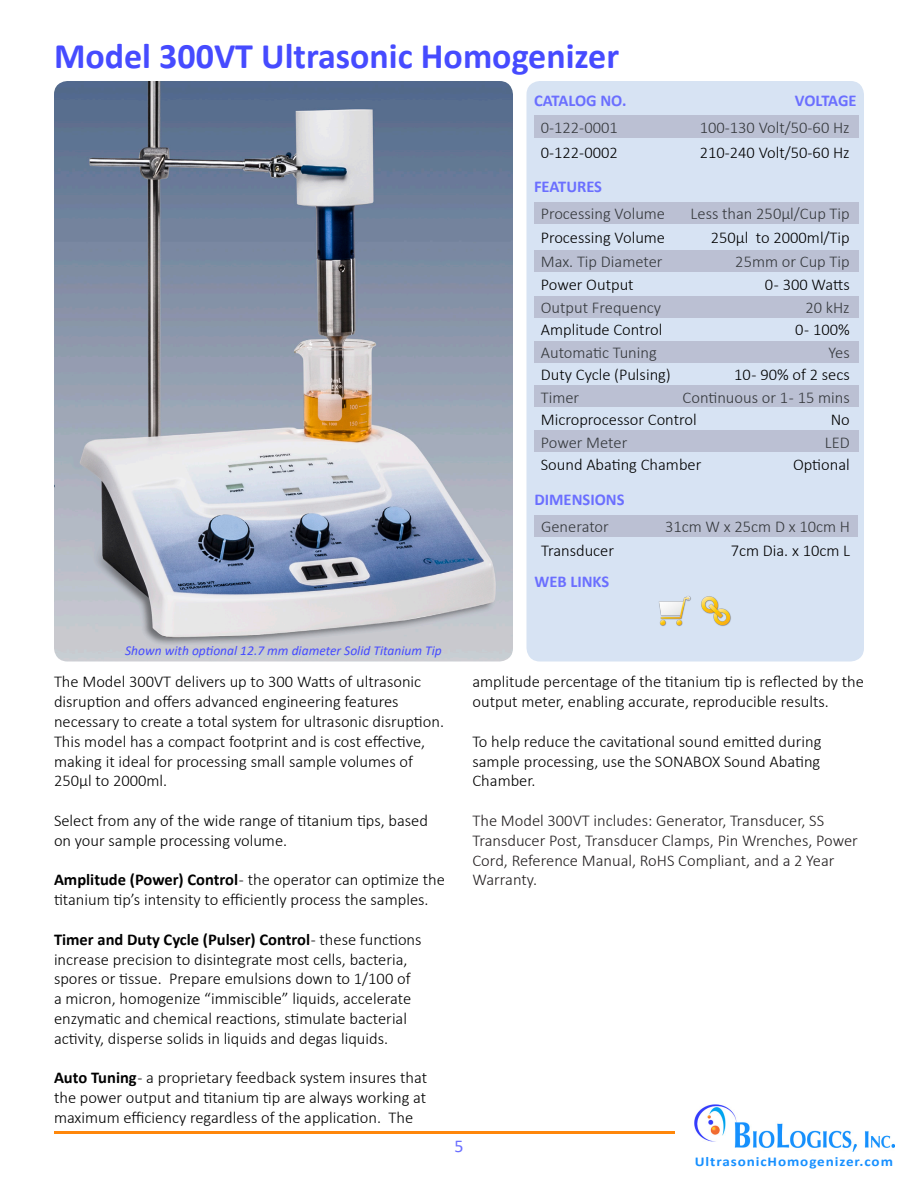
<style>
.page{position:relative;width:918px;height:1188px;background:#fff}
.page>*{position:absolute;margin:0;border:0;box-sizing:border-box;transform-origin:0 0}
.t1{font:700 36px "Calibri";color:#464bff}
.chart_heading{font:18px "Calibri";color:#6b6fff}
.info_chart{font:300 16.5px/19.8px "Calibri";color:#000}
.t2{font:300 16.5px/19.8px "Calibri";color:#231f20}
.chart_heading-2{font:700 16.5px "Calibri";color:#6b6fff}
.t3{font:italic 13.5px "Calibri";color:#464bff}
.t4{font:700 13.5px "Calibri";letter-spacing:.06em;color:#1790ff;scale:1.12 1}
.s1{font-weight:700}
</style>
<div class="page">
<img style="left:695px;top:1105px;width:199px;height:47px">
<hr style="left:54px;top:1131px;width:621px;height:3px;background:#ff870a">
<img style="left:54px;top:81px;width:459px;height:581px">
<div style="left:526px;top:81px;width:338px;height:581px;background:#d7e3f3;border-radius:14px"></div>
<div style="left:534px;top:115px;width:324px;height:23px;background:#bbc0d3"></div>
<div style="left:534px;top:203px;width:324px;height:21px;background:#bbc0d3"></div>
<div style="left:534px;top:296px;width:324px;height:22px;background:#bbc0d3"></div>
<div style="left:534px;top:341px;width:324px;height:21px;background:#bbc0d3"></div>
<div style="left:534px;top:386px;width:324px;height:21px;background:#bbc0d3"></div>
<div style="left:534px;top:250px;width:324px;height:21px;background:#bbc0d3"></div>
<div style="left:534px;top:516px;width:324px;height:21px;background:#bbc0d3"></div>
<img style="left:701px;top:596px;width:30px;height:30px">
<img style="left:659px;top:596px;width:32px;height:30px">
<div style="left:534px;top:431px;width:324px;height:21px;background:#bbc0d3"></div>
<p class="t1" style="left:54px;top:30px;width:567px">Model 300VT Ultrasonic Homogenizer</p>
<p class="chart_heading-2" style="left:534px;top:89px;width:94px">CATALOG NO.</p>
<p class="chart_heading-2" style="left:795px;top:89px;width:63px">VOLTAGE</p>
<p class="info_chart" style="left:541px;top:117px;width:79px">0-122-0001</p>
<p class="info_chart" style="left:700px;top:117px;width:152px">100-130 Volt/50-60 Hz</p>
<p class="info_chart" style="left:541px;top:143px;width:79px">0-122-0002</p>
<p class="info_chart" style="left:700px;top:143px;width:152px">210-240 Volt/50-60 Hz</p>
<p class="chart_heading-2" style="left:534px;top:174px;width:70px">FEATURES</p>
<p class="info_chart" style="left:541px;top:204px;width:126px">Processing Volume</p>
<p class="info_chart" style="left:691px;top:204px;width:161px">Less than 250µl/Cup Tip</p>
<p class="info_chart" style="left:541px;top:228px;width:126px">Processing Volume</p>
<p class="info_chart" style="left:711px;top:228px;width:141px">250µl to 2000ml/Tip</p>
<p class="info_chart" style="left:541px;top:274px;width:94px">Power Output</p>
<p class="info_chart" style="left:765px;top:274px;width:86px">0 - 300 Watts</p>
<p class="info_chart" style="left:541px;top:319px;width:123px">Amplitude Control</p>
<p class="info_chart" style="left:795px;top:319px;width:56px">0 - 100%</p>
<p class="info_chart" style="left:541px;top:364px;width:132px">Duty Cycle (Pulsing)</p>
<p class="info_chart" style="left:734px;top:364px;width:117px">10 - 90% of 2 secs</p>
<p class="info_chart" style="left:541px;top:251px;width:123px">Max. Tip Diameter</p>
<p class="info_chart" style="left:735px;top:251px;width:116px">25mm or Cup Tip</p>
<p class="info_chart" style="left:541px;top:298px;width:122px">Output Frequency</p>
<p class="info_chart" style="left:805px;top:298px;width:46px">20 kHz</p>
<p class="info_chart" style="left:541px;top:342px;width:118px">Automatic Tuning</p>
<p class="info_chart" style="left:829px;top:342px;width:23px">Yes</p>
<p class="info_chart" style="left:541px;top:387px;width:40px">Timer</p>
<p class="info_chart" style="left:541px;top:386px;width:311px;line-height:22px;text-indent:142px">Continuous or 1- 15 mins<br>Microprocessor Control</p>
<p class="info_chart" style="left:831px;top:409px;width:21px">No</p>
<p class="info_chart" style="left:541px;top:432px;width:88px">Power Meter</p>
<p class="info_chart" style="left:825px;top:432px;width:26px">LED</p>
<p class="info_chart" style="left:541px;top:454px;width:162px">Sound Abating Chamber</p>
<p class="info_chart" style="left:793px;top:454px;width:58px">Optional</p>
<p class="chart_heading-2" style="left:534px;top:488px;width:92px">DIMENSIONS</p>
<p class="info_chart" style="left:541px;top:517px;width:69px">Generator</p>
<p class="info_chart" style="left:665px;top:517px;width:187px">31cm W x 25cm D x 10cm H</p>
<p class="info_chart" style="left:541px;top:541px;width:74px">Transducer</p>
<p class="info_chart" style="left:731px;top:541px;width:121px">7cm Dia. x 10cm L</p>
<p class="chart_heading-2" style="left:534px;top:570px;width:76px">WEB LINKS</p>
<p class="t3" style="left:125px;top:642px;width:318px">Shown with optional 12.7 mm diameter Solid Titanium Tip</p>
<p class="info_chart" style="left:54px;top:672px;width:392px">The Model 300VT delivers up to 300 Watts of ultrasonic disruption and offers advanced engineering features necessary to create a total system for ultrasonic disruption.<br>This model has a compact footprint and is cost effective, making it ideal for processing small sample volumes of 250µl to 2000ml.</p>
<p class="info_chart" style="left:54px;top:810px;width:376px">Select from any of the wide range of titanium tips, based on your sample processing volume.</p>
<p class="info_chart" style="left:54px;top:870px;width:392px"><span class="s1">Amplitude (Power) Control</span> - the operator can optimize the titanium tip’s intensity to efficiently process the samples.</p>
<p class="info_chart" style="left:54px;top:929px;width:369px"><span class="s1">Timer and Duty Cycle (Pulser) Control</span> - these functions increase precision to disintegrate most cells, bacteria, spores or tissue. Prepare emulsions down to 1/100 of a micron, homogenize “immiscible” liquids, accelerate enzymatic and chemical reactions, stimulate bacterial activity, disperse solids in liquids and degas liquids.</p>
<p class="info_chart" style="left:54px;top:1068px;width:375px;text-align:justify"><span class="s1">Auto Tuning</span> - a proprietary feedback system insures that the power output and titanium tip are always working at maximum efficiency regardless of the application. The</p>
<p class="info_chart" style="left:472px;top:672px;width:393px">amplitude percentage of the titanium tip is reflected by the output meter, enabling accurate, reproducible results.</p>
<p class="info_chart" style="left:472px;top:731px;width:350px;text-align:justify">To help reduce the cavitational sound emitted during sample processing, use the SONABOX Sound Abating Chamber.</p>
<p class="t2" style="left:472px;top:810px;width:387px">The Model 300VT includes: Generator, Transducer, SS Transducer Post, Transducer Clamps, Pin Wrenches, Power Cord, Reference Manual, RoHS Compliant, and a 2 Year Warranty.</p>
<p class="chart_heading" style="left:454px;top:1134px;width:11px">5</p>
<p class="t4" style="left:695px;top:1152px;width:178px">UltrasonicHomogenizer.com</p>
</div>
